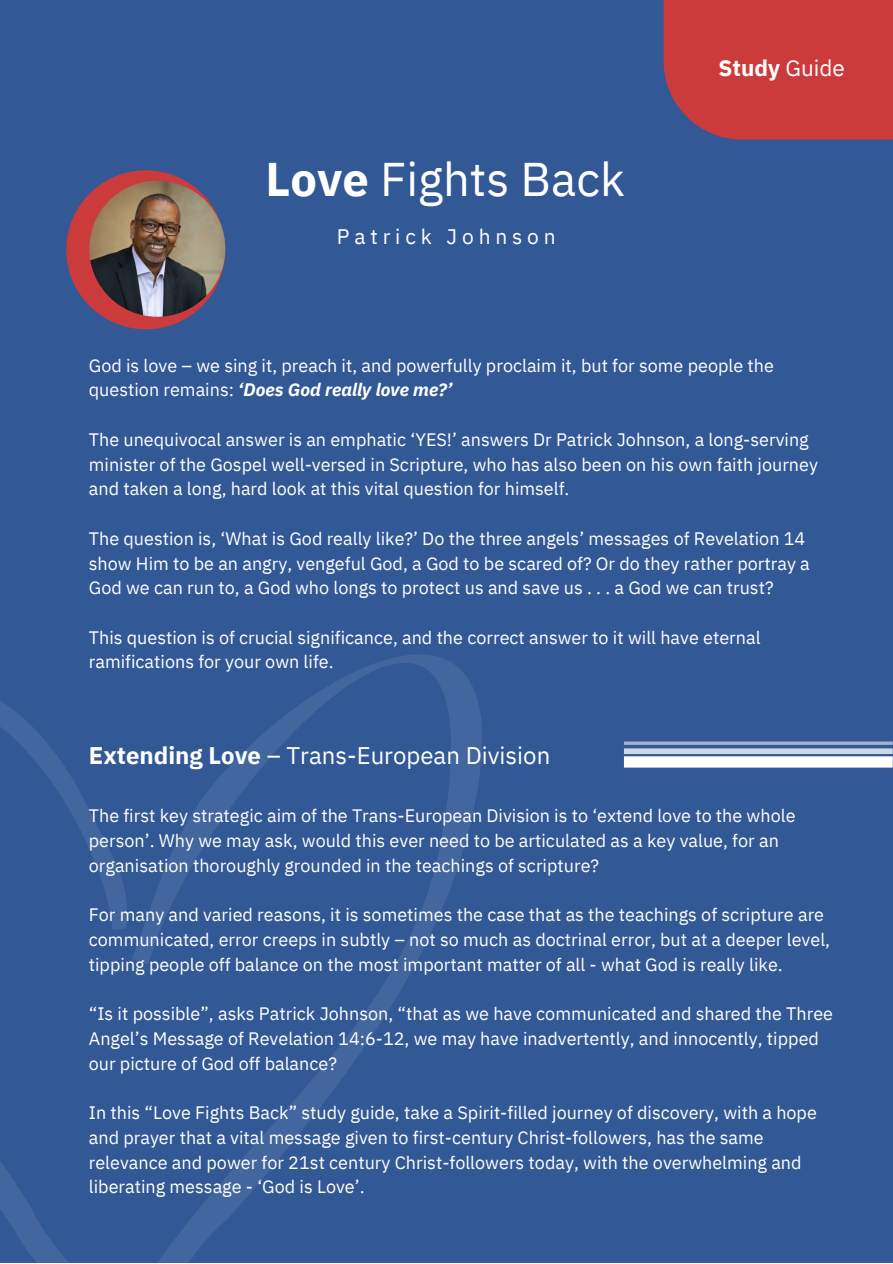
<style>
.page{position:relative;width:893px;height:1264px;background:#fff}
.page>*{position:absolute;margin:0;border:0;box-sizing:border-box;transform-origin:0 0}
.t1{font:47.1px "IBM Plex Sans";color:#fff}
.t2{font:24px "IBM Plex Sans";color:#fff}
.t3{font:700 22.5px "IBM Plex Sans";color:#fff}
.t4{font:21px "IBM Plex Sans";letter-spacing:.23em;color:#fff}
.t5{font:18px/24.8px "IBM Plex Sans";color:#fff}
.s1{font-weight:700}
.s2{font-weight:400}
.s3{font-weight:700;font-style:italic}
</style>
<div class="page">
<div style="left:0;top:0;width:892px;height:1262px;background:#325896"></div>
<div style="left:624px;top:756px;width:268px;height:11px;background:#fff"></div>
<div style="left:624px;top:748px;width:268px;height:6px;background:#ced7e6"></div>
<svg style="left:624px;top:741px;width:268px;height:4px"></svg>
<svg style="left:321px;top:655px;width:161px;height:451px"></svg>
<svg style="left:284px;top:691px;width:37px;height:461px"></svg>
<svg style="left:0;top:701px;width:284px;height:561px"></svg>
<div style="left:66px;top:170px;width:159px;height:159px;background:#cc3b3b;border-radius:50%"></div>
<div style="left:663px;top:0;width:229px;height:139px;background:#cc3b3b"></div>
<img style="left:89px;top:181px;width:136px;height:136px;border-radius:50%">
<h1 class="t1" style="left:265px;top:148px;width:361px"><span class="s1">Love</span> Fights Back</h1>
<p class="t4" style="left:337px;top:222px;width:220px">Patrick Johnson</p>
<p class="t3" style="left:718px;top:53px;width:128px">Study <span class="s2">Guide</span></p>
<p class="t5" style="left:89px;top:352px;width:686px">God is love – we sing it, preach it, and powerfully proclaim it, but for some people the question remains: <span class="s3">‘Does God really love me?’</span></p>
<p class="t5" style="left:89px;top:426px;width:730px">The unequivocal answer is an emphatic ‘YES!’ answers Dr Patrick Johnson, a long-serving minister of the Gospel well-versed in Scripture, who has also been on his own faith journey and taken a long, hard look at this vital question for himself.</p>
<p class="t5" style="left:89px;top:525px;width:722px">The question is, ‘What is God really like?’ Do the three angels’ messages of Revelation 14 show Him to be an angry, vengeful God, a God to be scared of? Or do they rather portray a<br>God we can run to, a God who longs to protect us and save us . . . a God we can trust?</p>
<p class="t5" style="left:89px;top:624px;width:673px">This question is of crucial significance, and the correct answer to it will have eternal ramifications for your own life.</p>
<h2 class="t2" style="left:89px;top:739px;width:463px"><span class="s1">Extending Love</span> – Trans-European Division</h2>
<p class="t5" style="left:89px;top:803px;width:708px">The first key strategic aim of the Trans-European Division is to ‘extend love to the whole person’. Why we may ask, would this ever need to be articulated as a key value, for an organisation thoroughly grounded in the teachings of scripture?</p>
<p class="t5" style="left:89px;top:902px;width:742px">For many and varied reasons, it is sometimes the case that as the teachings of scripture are communicated, error creeps in subtly – not so much as doctrinal error, but at a deeper level, tipping people off balance on the most important matter of all - what God is really like.</p>
<p class="t5" style="left:89px;top:1001px;width:745px">“Is it possible”, asks Patrick Johnson, “that as we have communicated and shared the Three<br>Angel’s Message of Revelation 14:6-12, we may have inadvertently, and innocently, tipped our picture of God off balance?</p>
<p class="t5" style="left:89px;top:1100px;width:729px">In this “Love Fights Back” study guide, take a Spirit-filled journey of discovery, with a hope and prayer that a vital message given to first-century Christ-followers, has the same relevance and power for 21st century Christ-followers today, with the overwhelming and liberating message - ‘God is Love’.</p>
</div>
